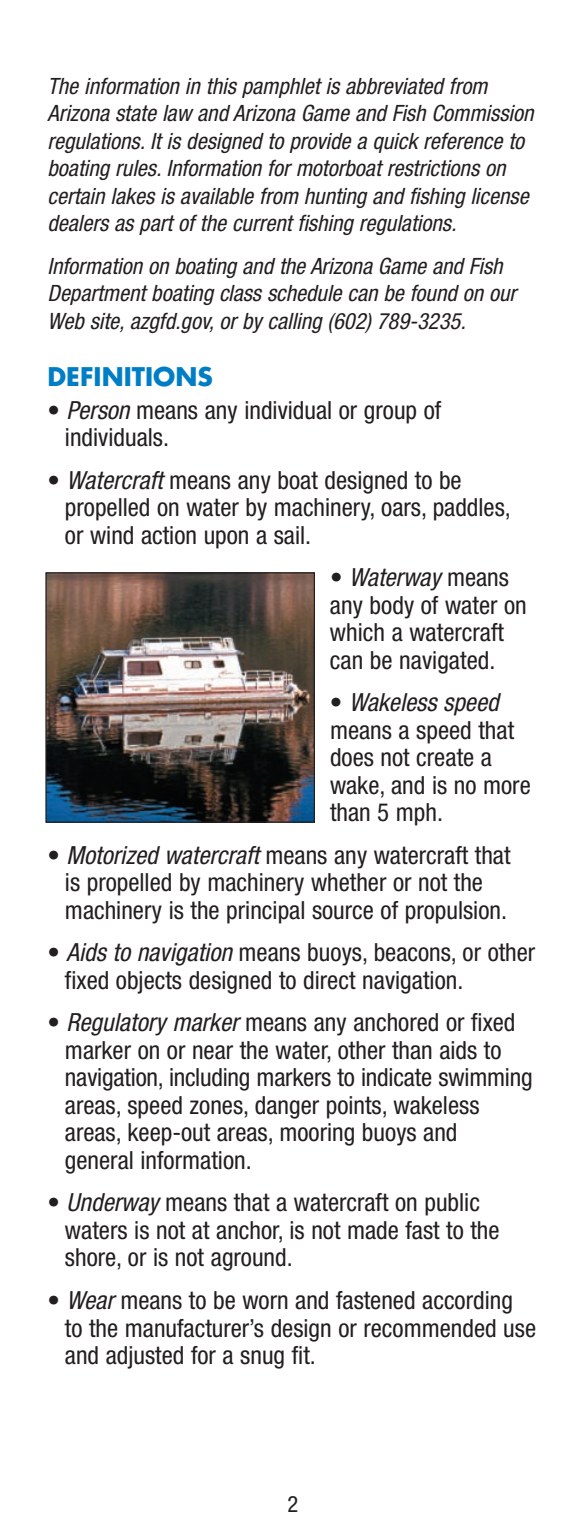
<style>
.page{position:relative;width:585px;height:1523px;background:#fff}
.page>*{position:absolute;margin:0;border:0;box-sizing:border-box;transform-origin:0 0}
.t1{font:condensed 25px/27.5px "Helvetica Neue";color:#231f20}
.t2{font:700 25px "Futura";color:#007ec5}
.t3{font:italic condensed 22.5px/27.5px "Helvetica Neue";color:#231f20}
.t4{font:condensed 22.5px "Helvetica Neue";color:#231f20}
.s1{font-style:italic}
</style>
<div class="page">
<img style="left:45px;top:572px;width:270px;height:251px">
<p class="t3" style="left:48px;top:72px;width:493px">Theinformation in thispamphletisabbreviated from Arizonastatelaw and ArizonaGameand Fish Commission regulations. Itisdesigned toprovideaquickreferenceto boating rules. Information formotorboatrestrictionson certain lakesisavailablefrom hunting and fishing license dealersaspartofthecurrentfishing regulations.</p>
<p class="t3" style="left:48px;top:252px;width:476px">Information on boating and theArizonaGameand Fish<br>Departmentboating classschedulecan befound on our<br>Web site, azgfd.gov, orbycalling (602)789-3235.</p>
<p class="t2" style="left:48px;top:360px;width:167px">DEFINITIONS</p>
<p class="t1" style="left:65px;top:396px;width:378px;text-indent:-17px">• <span class="s1">Person</span>means any individual or group of individuals.</p>
<p class="t1" style="left:65px;top:466px;width:447px;text-indent:-17px">• <span class="s1">Watercraft</span>means any boat designed to be propelled on water by machinery, oars, paddles, or wind action upon a sail.</p>
<p class="t1" style="left:330px;top:563px;width:198px">• <span class="s1">Waterway</span> m e a n s any body of water on which a watercraft can be navigated.</p>
<p class="t1" style="left:330px;top:688px;width:202px">• <span class="s1">Wakelessspeed </span>means a speed that does not create a wake, and is no more than 5 mph.</p>
<p class="t1" style="left:48px;top:841px;width:465px;text-align:center">• <span class="s1">Motorized watercraft</span>means any watercraft that is propelled by machinery whether or not the machinery is the principal source of propulsion.</p>
<p class="t1" style="left:65px;top:938px;width:472px;text-indent:-17px">• <span class="s1">Aidstonavigation</span>means buoys, beacons, or other fixed objects designed to direct navigation.</p>
<p class="t1" style="left:65px;top:1008px;width:469px;text-indent:-17px">• <span class="s1">Regulatorymarker</span>means any anchored or fixed marker on or near the water, other than aids to navigation, including markers to indicate swimming areas, speed zones, danger points, wakeless areas, keep-out areas, mooring buoys and general information.</p>
<p class="t1" style="left:65px;top:1188px;width:436px;text-indent:-17px">• <span class="s1">Underway</span>means that a watercraft on public waters is not at anchor, is not made fast to the shore, or is not aground.</p>
<p class="t1" style="left:65px;top:1286px;width:473px;text-indent:-17px">• <span class="s1">Wear</span>means to be worn and fastened according to the manufacturer’s design or recommended use and adjusted for a snug fit.</p>
<p class="t4" style="left:287px;top:1491px;width:12px">2</p>
</div>
